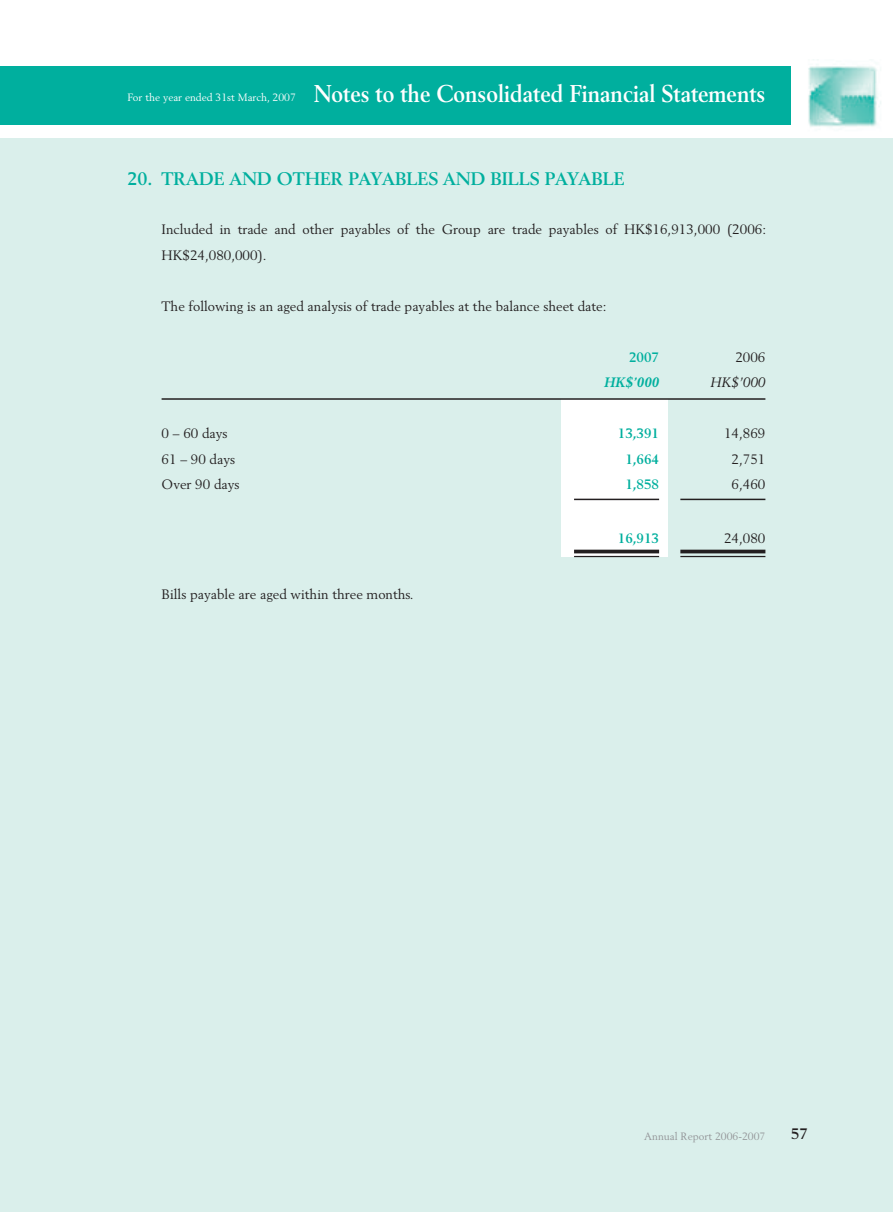
<style>
.page{position:relative;width:893px;height:1212px;background:#fff}
.page>*{position:absolute;margin:0;border:0;box-sizing:border-box;transform-origin:0 0}
.t1{font:700 24px "Berling";color:#fff;scale:.9 1}
.t2{font:700 18px "Berling";color:#00af9e}
.t3{font:700 15px "Berling";color:#231f20}
.t4{font:13.5px/25.5px "Berling";color:#231f20}
.t5{font:700 13.5px "Berling";color:#00af9e}
.t6{font:italic 700 13.5px "Berling";color:#00af9e}
.t7{font:italic 13.5px "Berling";color:#231f20}
.t8{font:10.5px "Berling";color:#fff}
.t9{font:10.5px "Berling";color:#939598}
</style>
<div class="page">
<div style="left:0;top:138px;width:893px;height:1074px;background:#daefeb"></div>
<div style="left:0;top:66px;width:791px;height:58px;background:#00af9e"></div>
<img style="left:808px;top:66px;width:73px;height:61px">
<div style="left:561px;top:400px;width:107px;height:157px;background:#fff"></div>
<hr style="left:162px;top:398px;width:603px;height:2px;background:#231f20">
<hr style="left:574px;top:499px;width:85px;height:1px;background:#231f20">
<hr style="left:680px;top:499px;width:85px;height:1px;background:#231f20">
<hr style="left:574px;top:550px;width:85px;height:3px;background:#231f20">
<hr style="left:574px;top:556px;width:85px;height:1px;background:#231f20">
<hr style="left:680px;top:550px;width:85px;height:3px;background:#231f20">
<hr style="left:680px;top:556px;width:85px;height:1px;background:#231f20">
<p class="t8" style="left:128px;top:93px;width:170px">For the year ended 31st March, 2007</p>
<p class="t1" style="left:314px;top:83px;width:503px">Notes to the Consolidated Financial Statements</p>
<p class="t2" style="left:128px;top:172px;width:499px">20. TRADE AND OTHER PAYABLES AND BILLS PAYABLE</p>
<p class="t4" style="left:162px;top:217px;width:606px">Included in trade and other payables of the Group are trade payables of HK$16,913,000 (2006:<br>HK$24,080,000).</p>
<p class="t4" style="left:162px;top:294px;width:446px">The following is an aged analysis of trade payables at the balance sheet date:</p>
<p class="t5" style="left:629px;top:351px;width:32px">2007</p>
<p class="t4" style="left:735px;top:345px;width:32px">2006</p>
<p class="t6" style="left:604px;top:377px;width:57px">HK$’000</p>
<p class="t7" style="left:711px;top:376px;width:56px">HK$’000</p>
<p class="t4" style="left:162px;top:421px;width:68px">0 – 60 days</p>
<p class="t5" style="left:618px;top:428px;width:43px">13,391</p>
<p class="t4" style="left:724px;top:421px;width:43px">14,869</p>
<p class="t4" style="left:162px;top:447px;width:75px">61 – 90 days</p>
<p class="t5" style="left:625px;top:453px;width:35px">1,664</p>
<p class="t4" style="left:732px;top:447px;width:35px">2,751</p>
<p class="t4" style="left:162px;top:472px;width:80px">Over 90 days</p>
<p class="t5" style="left:625px;top:479px;width:35px">1,858</p>
<p class="t4" style="left:732px;top:472px;width:35px">6,460</p>
<p class="t4" style="left:162px;top:582px;width:254px">Bills payable are aged within three months.</p>
<p class="t5" style="left:618px;top:533px;width:43px">16,913</p>
<p class="t4" style="left:724px;top:526px;width:43px">24,080</p>
<p class="t9" style="left:644px;top:1131px;width:123px">Annual Report 2006-2007</p>
<p class="t3" style="left:791px;top:1128px;width:18px">57</p>
</div>
